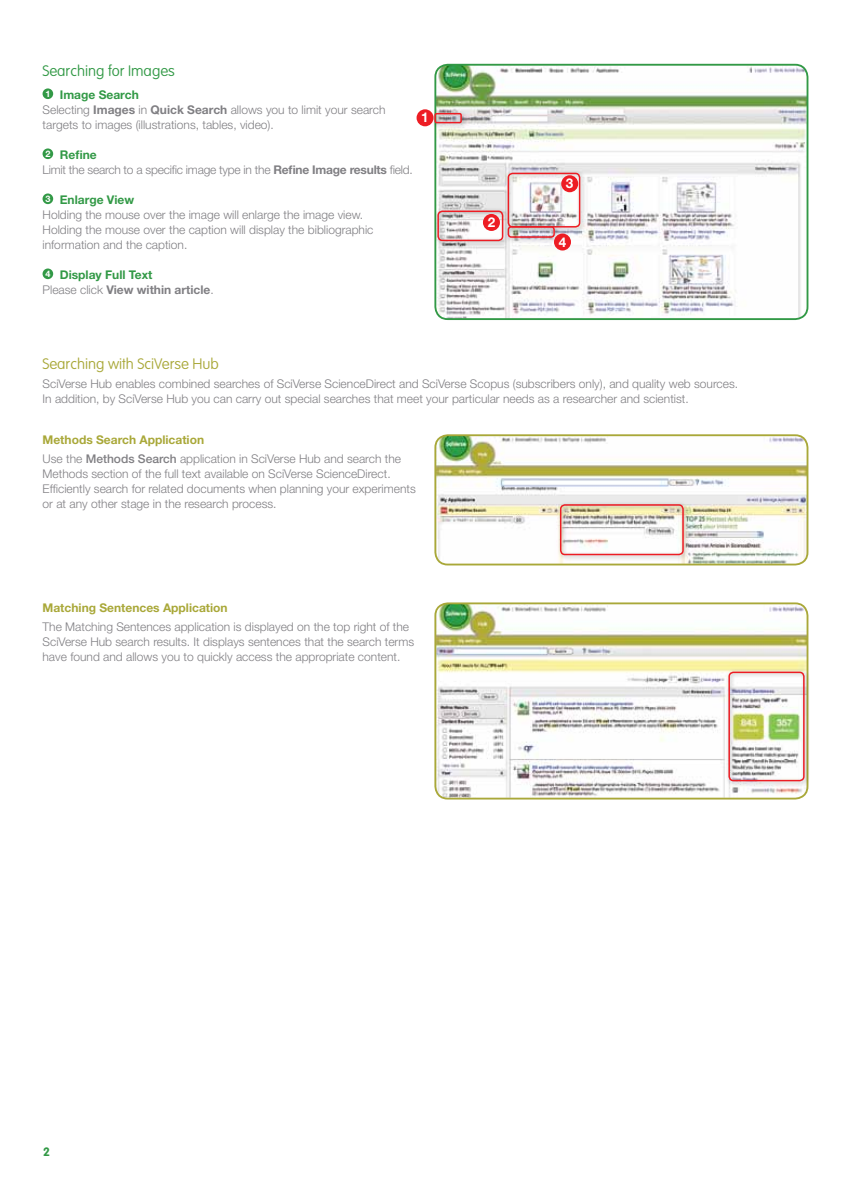
<style>
.page{position:relative;width:851px;height:1191px;background:#fff}
.page>*{position:absolute;margin:0;border:0;box-sizing:border-box;transform-origin:0 0}
.t1{font:100 15px "VAG Rounded";color:#a9a839}
.t2{font:100 15px "VAG Rounded";color:#329946}
.t3{font:700 13.5px "Helvetica Neue";color:#fff}
.t4{font:300 12px/15px "Helvetica Neue";color:#807f83}
.t5{font:300 12px/15px "Helvetica Neue";letter-spacing:-.02em;color:#807f83}
.t6{font:700 12px/15px "Helvetica Neue";color:#807f83}
.t7{font:700 12px "Helvetica Neue";color:#a9a839}
.t8{font:700 12px "VAG Rounded";color:#329946}
.s1{font-weight:700;color:#329946}
.s2{font-weight:700}
.s3{color:#329946}
.s4{font-weight:300}
.s5{font-weight:700;color:#a9a839}
.s6{font-weight:500}
</style>
<div class="page">
<div style="left:43px;top:88px;width:10px;height:11px;background:#329946;border-radius:50%"></div>
<div style="left:43px;top:148px;width:10px;height:11px;background:#329946;border-radius:50%"></div>
<div style="left:43px;top:193px;width:10px;height:11px;background:#329946;border-radius:50%"></div>
<div style="left:43px;top:268px;width:10px;height:11px;background:#329946;border-radius:50%"></div>
<img style="left:437px;top:436px;width:370px;height:128px">
<div style="left:434px;top:434px;width:374px;height:131px;border:2px solid #a9a839;border-radius:12px"></div>
<img style="left:436px;top:605px;width:371px;height:192px">
<div style="left:434px;top:602px;width:374px;height:197px;border:2px solid #a9a839;border-radius:12px"></div>
<img style="left:437px;top:65px;width:370px;height:253px">
<div style="left:434px;top:64px;width:374px;height:256px;border:2px solid #329946;border-radius:12px"></div>
<div style="left:431px;top:110px;width:37px;height:19px;background:#000;opacity:.35"></div>
<div style="left:434px;top:113px;width:28px;height:10px;border:2px solid #ed1d24;border-radius:2px"></div>
<div style="left:504px;top:169px;width:82px;height:65px;background:#000;opacity:.35"></div>
<div style="left:507px;top:173px;width:73px;height:54px;border:2px solid #ed1d24;border-radius:4px"></div>
<div style="left:556px;top:501px;width:133px;height:60px;background:#000;opacity:.35"></div>
<div style="left:560px;top:504px;width:123px;height:51px;border:2px solid #ed1d24;border-radius:4px"></div>
<div style="left:725px;top:668px;width:85px;height:119px;background:#000;opacity:.35"></div>
<div style="left:728px;top:671px;width:76px;height:110px;border:2px solid #ed1d24;border-radius:4px"></div>
<div style="left:504px;top:223px;width:56px;height:21px;background:#000;opacity:.35"></div>
<div style="left:507px;top:226px;width:47px;height:12px;border:2px solid #ed1d24;border-radius:3px"></div>
<div style="left:434px;top:207px;width:75px;height:40px;background:#000;opacity:.35"></div>
<div style="left:437px;top:210px;width:66px;height:31px;border:2px solid #ed1d24;border-radius:4px"></div>
<div style="left:416px;top:109px;width:17px;height:17px;background:#ed1d24;border-radius:50%"></div>
<div style="left:561px;top:175px;width:17px;height:17px;background:#ed1d24;border-radius:50%"></div>
<div style="left:554px;top:233px;width:17px;height:17px;background:#ed1d24;border-radius:50%"></div>
<div style="left:483px;top:214px;width:17px;height:17px;background:#ed1d24;border-radius:50%"></div>
<p class="t2" style="left:43px;top:62px;width:134px">Searching for Images</p>
<p class="t4" style="left:43px;top:87px;width:344px"><sup>1</sup> <span class="s1">Image Search<br></span>Selecting <span class="s2">Images</span> in <span class="s2">Quick Search</span> allows you to limit your search targets to images (illustrations, tables, video).</p>
<p class="t5" style="left:43px;top:147px;width:372px"><sup>2</sup> <span class="s1">Refine<br></span>Limit the search to a specific image type in the <span class="s2">Refine Image results</span> field.</p>
<p class="t4" style="left:43px;top:192px;width:332px"><sup>3</sup> <span class="s1">Enlarge View<br></span>Holding the mouse over the image will enlarge the image view.<br>Holding the mouse over the caption will display the bibliographic information and the caption.</p>
<p class="t6" style="left:43px;top:267px;width:173px"><sup>4</sup> <span class="s3">Display Full Text<br></span><span class="s4">Please click</span> View within article<span class="s4">.</span></p>
<p class="t3" style="left:421px;top:109px;width:9px">1</p>
<p class="t3" style="left:487px;top:214px;width:9px">2</p>
<p class="t3" style="left:566px;top:175px;width:9px">3</p>
<p class="t3" style="left:558px;top:233px;width:9px">4</p>
<p class="t1" style="left:43px;top:355px;width:178px">Searching with SciVerse Hub</p>
<p class="t4" style="left:43px;top:376px;width:697px">SciVerse Hub enables combined searches of SciVerse ScienceDirect and SciVerse Scopus (subscribers only), and quality web sources.<br>In addition, by SciVerse Hub you can carry out special searches that meet your particular needs as a researcher and scientist.</p>
<p class="t4" style="left:43px;top:429px;width:360px;line-height:19.2px"><span class="s5">Methods Search Application<br></span>Use the <span class="s6">Methods Search</span> application in SciVerse Hub and search the</p>
<p class="t4" style="left:43px;top:466px;width:374px">Methods section of the full text available on SciVerse ScienceDirect.<br>Efficiently search for related documents when planning your experiments or at any other stage in the research process.</p>
<p class="t7" style="left:43px;top:600px;width:187px">Matching Sentences Application</p>
<p class="t4" style="left:43px;top:619px;width:373px">The Matching Sentences application is displayed on the top right of the<br>SciVerse Hub search results. It displays sentences that the search terms have found and allows you to quickly access the appropriate content.</p>
<p class="t8" style="left:43px;top:1144px;width:8px">2</p>
</div>
